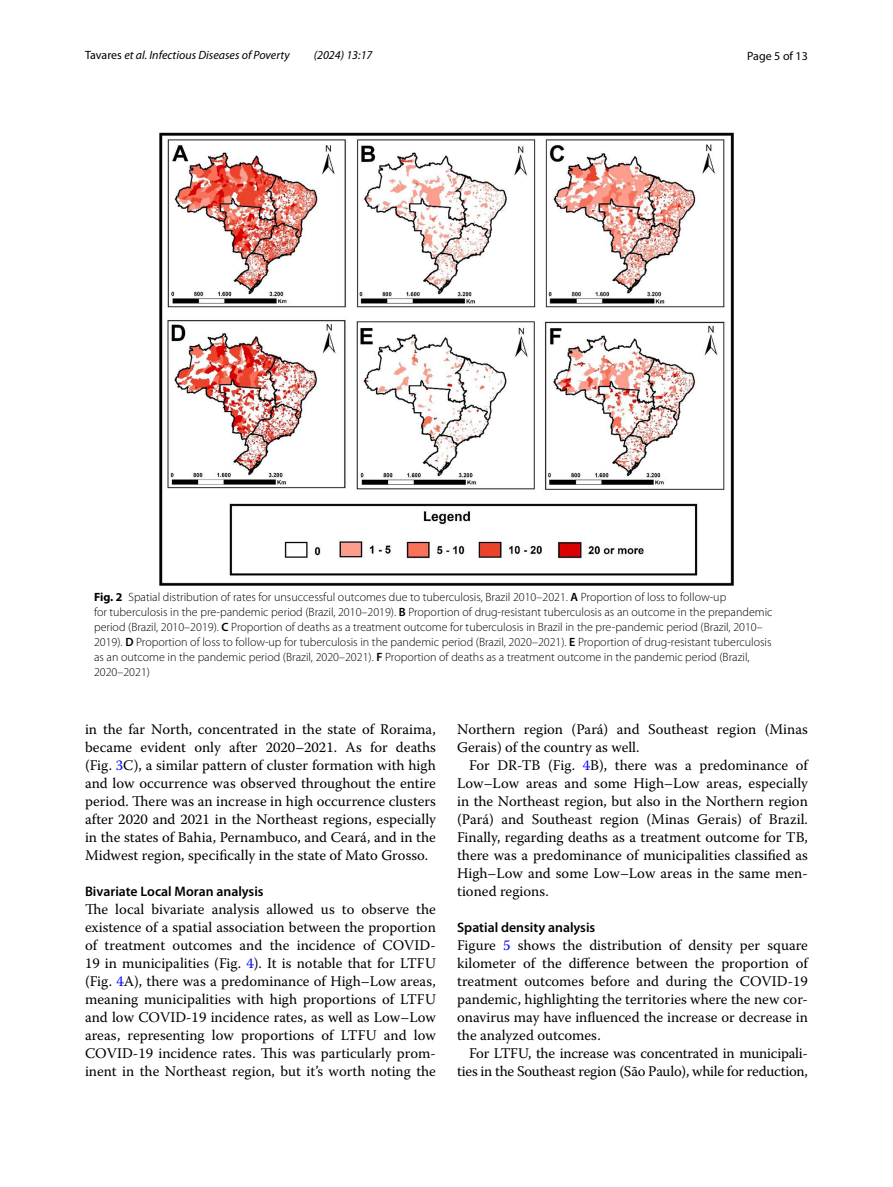
<style>
.page{position:relative;width:893px;height:1187px;background:#fff}
.page>*{position:absolute;margin:0;border:0;box-sizing:border-box;transform-origin:0 0}
.t1{font:14.7px/18px "Warnock Pro";color:#000;text-align:justify}
.t2{font:600 13.8px "Myriad Pro";color:#000}
.t3{font:300 12px/15px "Myriad Pro";color:#000}
.t4{font:italic 12px "Myriad Pro";color:#000}
.t5{font:12px "Myriad Pro";color:#000}
.s1{font-style:normal}
.s2{font-weight:700}
.s3{font-weight:600}
.s4{color:#00f}
</style>
<div class="page">
<img style="left:160px;top:133px;width:573px;height:453px">
<p class="t4" style="left:85px;top:48px;width:206px"><span class="s1">Tavares</span> et al. Infectious Diseases of Poverty</p>
<p class="t4" style="left:314px;top:48px;width:60px">(2024) 13:17</p>
<p class="t5" style="left:747px;top:48px;width:62px">Page 5 of 13</p>
<p class="t3" style="left:94px;top:589px;width:680px"><span class="s2">Fig. 2</span> Spatial distribution of rates for unsuccessful outcomes due to tuberculosis, Brazil 2010–2021. <span class="s3">A</span> Proportion of loss to follow-up<br>for tuberculosis in the pre-pandemic period (Brazil, 2010–2019). <span class="s3">B</span> Proportion of drug-resistant tuberculosis as an outcome in the prepandemic period (Brazil, 2010–2019). <span class="s3">C</span> Proportion of deaths as a treatment outcome for tuberculosis in Brazil in the pre-pandemic period (Brazil, 2010– 2019). <span class="s3">D</span> Proportion of loss to follow-up for tuberculosis in the pandemic period (Brazil, 2020–2021). <span class="s3">E</span> Proportion of drug-resistant tuberculosis as an outcome in the pandemic period (Brazil, 2020–2021). <span class="s3">F</span> Proportion of deaths as a treatment outcome in the pandemic period (Brazil, 2020–2021)</p>
<p class="t1" style="left:85px;top:719px;width:352px">in the far North, concentrated in the state of Roraima, became evident only after 2020–2021. As for deaths (Fig. <span class="s4">3</span>C), a similar pattern of cluster formation with high and low occurrence was observed throughout the entire period. There was an increase in high occurrence clusters after 2020 and 2021 in the Northeast regions, especially in the states of Bahia, Pernambuco, and Ceará, and in the Midwest region, specifically in the state of Mato Grosso.</p>
<p class="t2" style="left:85px;top:882px;width:180px">Bivariate Local Moran analysis</p>
<p class="t1" style="left:85px;top:899px;width:352px">The local bivariate analysis allowed us to observe the existence of a spatial association between the proportion of treatment outcomes and the incidence of COVID-19 in municipalities (Fig. <span class="s4">4</span>). It is notable that for LTFU (Fig. <span class="s4">4</span>A), there was a predominance of High–Low areas, meaning municipalities with high proportions of LTFU and low COVID-19 incidence rates, as well as Low–Low areas, representing low proportions of LTFU and low COVID-19 incidence rates. This was particularly prom&shy;inent in the Northeast region, but it’s worth noting the</p>
<p class="t1" style="left:457px;top:719px;width:352px">Northern region (Pará) and Southeast region (Minas<br>Gerais) of the country as well.</p>
<p class="t1" style="left:457px;top:755px;width:352px;text-indent:12px">For DR-TB (Fig. <span class="s4">4</span>B), there was a predominance of Low–Low areas and some High–Low areas, especially in the Northeast region, but also in the Northern region (Pará) and Southeast region (Minas Gerais) of Brazil.<br>Finally, regarding deaths as a treatment outcome for TB, there was a predominance of municipalities classified as High–Low and some Low–Low areas in the same men&shy;tioned regions.</p>
<p class="t2" style="left:457px;top:918px;width:140px">Spatial density analysis</p>
<p class="t1" style="left:457px;top:935px;width:352px">Figure <span class="s4">5</span> shows the distribution of density per square kilometer of the difference between the proportion of treatment outcomes before and during the COVID-19 pandemic, highlighting the territories where the new cor&shy;onavirus may have influenced the increase or decrease in the analyzed outcomes.</p>
<p class="t1" style="left:457px;top:1043px;width:352px;text-align:right">For LTFU, the increase was concentrated in municipali&shy;ties in the Southeast region (São Paulo), while for reduction,</p>
</div>
